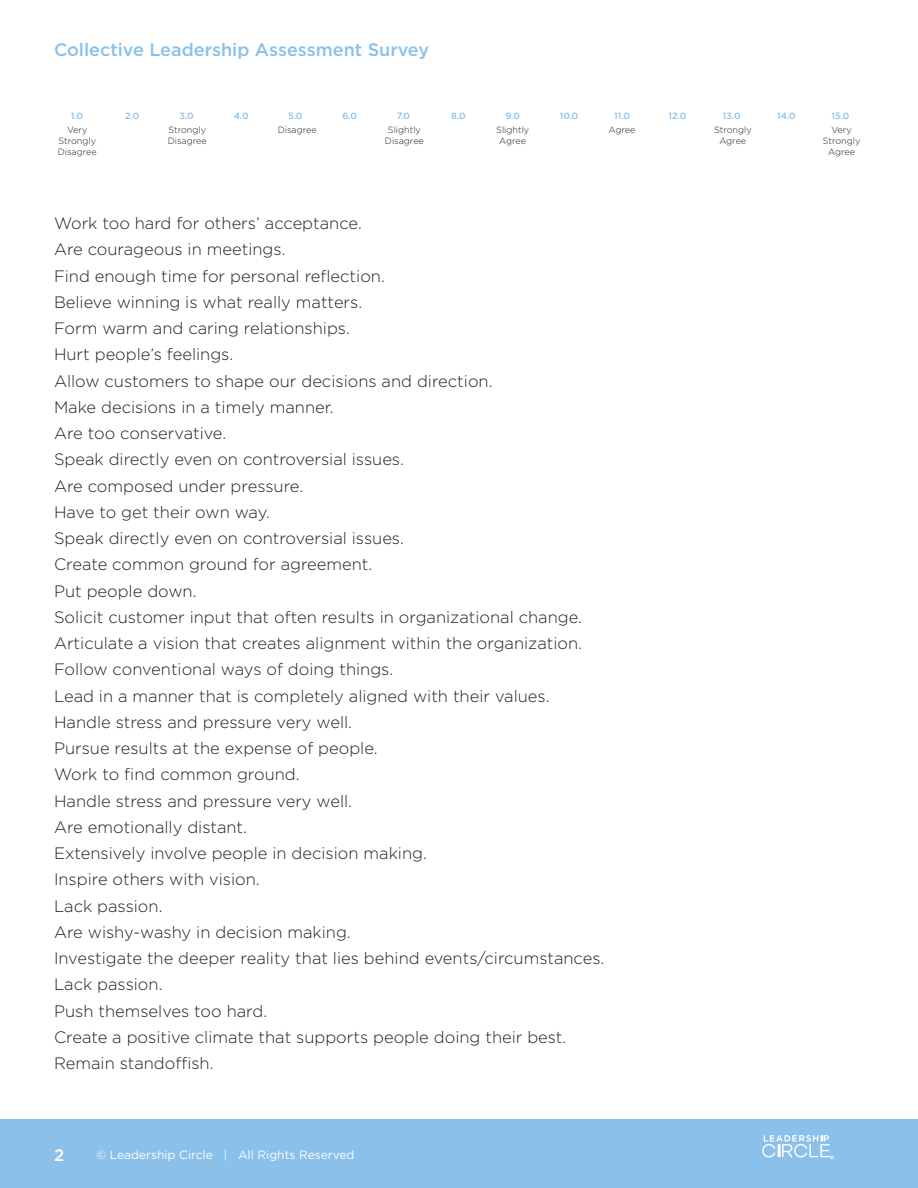
<style>
.page{position:relative;width:918px;height:1188px;background:#fff}
.page>*{position:absolute;margin:0;border:0;box-sizing:border-box;transform-origin:0 0}
.t1{font:500 18px "Gotham";color:#8ac0ea}
.Paragraph_Style_1{font:300 16.5px "Gotham";color:#231f20}
.t2{font:500 16.5px "Gotham";color:#fff}
.t3{font:12px "Gotham";color:#fff}
.t4{font:300 9px/10.8px "Gotham";color:#231f20;text-align:center}
.t5{font:500 9px "Gotham";color:#8ac0ea}
</style>
<div class="page">
<div style="left:0;top:1119px;width:918px;height:69px;background:#8ac0ea"></div>
<svg style="left:762px;top:1135px;width:72px;height:24px"></svg>
<p class="t1" style="left:54px;top:38px;width:377px">Collective Leadership Assessment Survey</p>
<p class="t5" style="left:71px;top:110px;width:14px">1.0</p>
<p class="t5" style="left:125px;top:110px;width:16px">2.0</p>
<p class="t5" style="left:179px;top:110px;width:16px">3.0</p>
<p class="t5" style="left:234px;top:110px;width:16px">4.0</p>
<p class="t5" style="left:288px;top:110px;width:16px">5.0</p>
<p class="t5" style="left:342px;top:110px;width:16px">6.0</p>
<p class="t5" style="left:397px;top:110px;width:15px">7.0</p>
<p class="t5" style="left:451px;top:110px;width:16px">8.0</p>
<p class="t5" style="left:505px;top:110px;width:16px">9.0</p>
<p class="t5" style="left:560px;top:110px;width:20px">10.0</p>
<p class="t5" style="left:614px;top:110px;width:17px">11.0</p>
<p class="t5" style="left:668px;top:110px;width:19px">12.0</p>
<p class="t5" style="left:723px;top:110px;width:19px">13.0</p>
<p class="t5" style="left:777px;top:110px;width:20px">14.0</p>
<p class="t5" style="left:831px;top:110px;width:20px">15.0</p>
<p class="t4" style="left:58px;top:124px;width:40px">Very<br>Strongly<br>Disagree</p>
<p class="t4" style="left:168px;top:124px;width:40px;text-align:left">Strongly<br>Disagree</p>
<p class="t4" style="left:278px;top:124px;width:40px">Disagree</p>
<p class="t4" style="left:385px;top:124px;width:40px">Slightly<br>Disagree</p>
<p class="t4" style="left:496px;top:124px;width:35px">Slightly<br>Agree</p>
<p class="t4" style="left:609px;top:124px;width:28px">Agree</p>
<p class="t4" style="left:823px;top:124px;width:39px">Very<br>Strongly<br>Agree</p>
<p class="t4" style="left:714px;top:124px;width:39px">Strongly<br>Agree</p>
<p class="Paragraph_Style_1" style="left:54px;top:213px;width:309px">Work too hard for others’ acceptance.</p>
<p class="Paragraph_Style_1" style="left:54px;top:239px;width:233px">Are courageous in meetings.</p>
<p class="Paragraph_Style_1" style="left:54px;top:265px;width:332px">Find enough time for personal reflection.</p>
<p class="Paragraph_Style_1" style="left:54px;top:292px;width:310px">Believe winning is what really matters.</p>
<p class="Paragraph_Style_1" style="left:54px;top:318px;width:297px">Form warm and caring relationships.</p>
<p class="Paragraph_Style_1" style="left:54px;top:344px;width:181px">Hurt people’s feelings.</p>
<p class="Paragraph_Style_1" style="left:54px;top:370px;width:440px">Allow customers to shape our decisions and direction.</p>
<p class="Paragraph_Style_1" style="left:54px;top:397px;width:281px">Make decisions in a timely manner.</p>
<p class="Paragraph_Style_1" style="left:54px;top:423px;width:174px">Are too conservative.</p>
<p class="Paragraph_Style_1" style="left:54px;top:449px;width:351px">Speak directly even on controversial issues.</p>
<p class="Paragraph_Style_1" style="left:54px;top:475px;width:251px">Are composed under pressure.</p>
<p class="Paragraph_Style_1" style="left:54px;top:502px;width:217px">Have to get their own way.</p>
<p class="Paragraph_Style_1" style="left:54px;top:528px;width:351px">Speak directly even on controversial issues.</p>
<p class="Paragraph_Style_1" style="left:54px;top:554px;width:320px">Create common ground for agreement.</p>
<p class="Paragraph_Style_1" style="left:54px;top:580px;width:144px">Put people down.</p>
<p class="Paragraph_Style_1" style="left:54px;top:607px;width:530px">Solicit customer input that often results in organizational change.</p>
<p class="Paragraph_Style_1" style="left:54px;top:633px;width:530px">Articulate a vision that creates alignment within the organization.</p>
<p class="Paragraph_Style_1" style="left:54px;top:659px;width:341px">Follow conventional ways of doing things.</p>
<p class="Paragraph_Style_1" style="left:54px;top:685px;width:497px">Lead in a manner that is completely aligned with their values.</p>
<p class="Paragraph_Style_1" style="left:54px;top:712px;width:300px">Handle stress and pressure very well.</p>
<p class="Paragraph_Style_1" style="left:54px;top:738px;width:325px">Pursue results at the expense of people.</p>
<p class="Paragraph_Style_1" style="left:54px;top:764px;width:247px">Work to find common ground.</p>
<p class="Paragraph_Style_1" style="left:54px;top:790px;width:300px">Handle stress and pressure very well.</p>
<p class="Paragraph_Style_1" style="left:54px;top:817px;width:195px">Are emotionally distant.</p>
<p class="Paragraph_Style_1" style="left:54px;top:843px;width:374px">Extensively involve people in decision making.</p>
<p class="Paragraph_Style_1" style="left:54px;top:869px;width:207px">Inspire others with vision.</p>
<p class="Paragraph_Style_1" style="left:54px;top:895px;width:110px">Lack passion.</p>
<p class="Paragraph_Style_1" style="left:54px;top:922px;width:298px">Are wishy-washy in decision making.</p>
<p class="Paragraph_Style_1" style="left:54px;top:948px;width:552px">Investigate the deeper reality that lies behind events/circumstances.</p>
<p class="Paragraph_Style_1" style="left:54px;top:974px;width:110px">Lack passion.</p>
<p class="Paragraph_Style_1" style="left:54px;top:1000px;width:215px">Push themselves too hard.</p>
<p class="Paragraph_Style_1" style="left:54px;top:1027px;width:514px">Create a positive climate that supports people doing their best.</p>
<p class="Paragraph_Style_1" style="left:54px;top:1053px;width:161px">Remain standoffish.</p>
<p class="t2" style="left:54px;top:1144px;width:12px">2</p>
<p class="t3" style="left:96px;top:1147px;width:260px">© Leadership Circle | All Rights Reserved</p>
</div>
